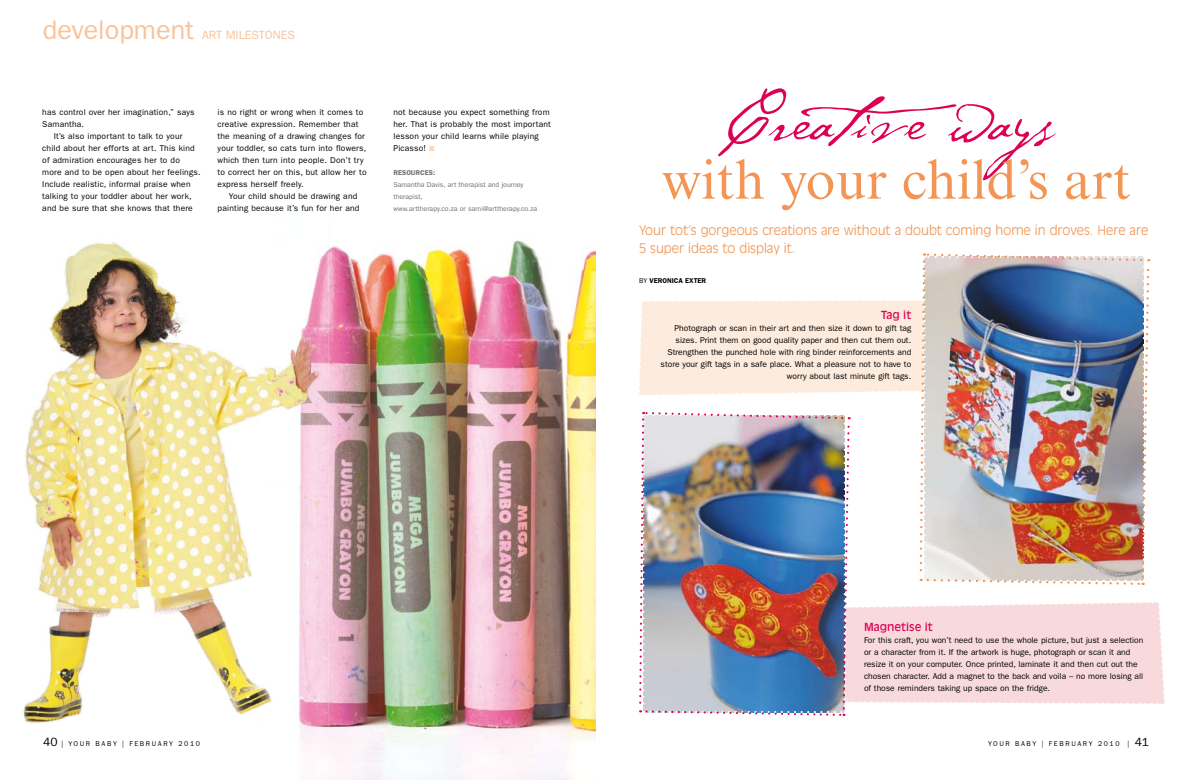
<style>
.page{position:relative;width:1191px;height:780px;background:#fff}
.page>*{position:absolute;margin:0;border:0;box-sizing:border-box;transform-origin:0 0}
.t1{font:73.9px "Cezanne";color:#dd0053}
.t2{font:55px "Times New Roman MT Std";color:#f39554}
.t3{font:27px "ITC Franklin Gothic Std";color:#fac299}
.t4{font:300 13px/18px "Antique Olive Std";color:#f39554}
.t5{font:12px "ITC Franklin Gothic Std";color:#fac299}
.t6{font:11px "Antique Olive Std";color:#dd0053}
.t7{font:8.5px/12px "ITC Franklin Gothic Std";letter-spacing:.02em;color:#000}
.t8{font:8.5px/12px "ITC Franklin Gothic Std";color:#000;text-align:right}
.t9{font:7px/12px "ITC Franklin Gothic Std";color:#6f6f6f}
.t10{font:7px "ITC Franklin Gothic Std";letter-spacing:.23em;color:#000}
.t11{font:600 7px "ITC Franklin Gothic Std";color:#000}
.t12{font:600 7px "ITC Franklin Gothic Std";color:#6f6f6f}
.s1{color:#fcd7bc}
.s2{font-weight:400}
.s3{font-size:12px}
</style>
<div class="page">
<img style="left:302px;top:240px;width:293px;height:540px">
<img style="left:22px;top:240px;width:319px;height:501px">
<img style="left:639px;top:253px;width:526px;height:463px">
<h3 class="t3" style="left:43px;top:14px;width:152px">development</h3>
<h3 class="t5" style="left:202px;top:28px;width:94px">ART MILESTONES</h3>
<p class="t7" style="left:42px;top:106px;width:154px">has control over her imagination,” says<br>Samantha.</p>
<p class="t7" style="left:42px;top:130px;width:160px;text-indent:11px">It’s also important to talk to your child about her efforts at art. This kind of admiration encourages her to do more and to be open about her feelings.<br>Include realistic, informal praise when talking to your toddler about her work, and be sure that she knows that there</p>
<p class="t7" style="left:218px;top:106px;width:150px">is no right or wrong when it comes to creative expression. Remember that the meaning of a drawing changes for your toddler, so cats turn into flowers, which then turn into people. Don’t try to correct her on this, but allow her to express herself freely.</p>
<p class="t7" style="left:218px;top:190px;width:143px;text-align:right">Your child should be drawing and painting because it’s fun for her and</p>
<p class="t7" style="left:393px;top:106px;width:159px">not because you expect something from her. That is probably the most important lesson your child learns while playing<br>Picasso! <span class="s1">■</span></p>
<p class="t12" style="left:393px;top:168px;width:43px">RESOURCES:</p>
<p class="t9" style="left:393px;top:178px;width:145px">Samantha Davis, art therapist and journey therapist,<br>www.arttherapy.co.za or sami@arttherapy.co.za</p>
<h1 class="t1" style="left:725px;top:70px;width:330px">Creative ways</h1>
<h2 class="t2" style="left:661px;top:148px;width:470px">with your child’s art</h2>
<h3 class="t4" style="left:639px;top:221px;width:511px">Your tot’s gorgeous creations are without a doubt coming home in droves. Here are<br>5 super ideas to display it.</h3>
<p class="t11" style="left:639px;top:276px;width:21px"><span class="s2">By</span> VERON</p>
<p class="t11" style="left:671px;top:276px;width:31px">ICA EXTER</p>
<p class="t6" style="left:881px;top:308px;width:32px">Tag it</p>
<p class="t8" style="left:660px;top:322px;width:252px">Photograph or scan in their art and then size it down to gift tag sizes. Print them on good quality paper and then cut them out.<br>Strengthen the punched hole with ring binder reinforcements and store your gift tags in a safe place. What a pleasure not to have to worry about last minute gift tags.</p>
<p class="t10" style="left:43px;top:739px;width:158px"><span class="s3">40</span> | YOUR BABY | FEBRUARY 2010</p>
<p class="t6" style="left:864px;top:620px;width:70px">Magnetise it</p>
<p class="t8" style="left:864px;top:634px;width:281px;text-align:left">For this craft, you won’t need to use the whole picture, but just a selection or a character from it. If the artwork is huge, photograph or scan it and resize it on your computer. Once printed, laminate it and then cut out the chosen character. Add a magnet to the back and voila – no more losing all of those reminders taking up space on the fridge.</p>
<p class="t10" style="left:988px;top:739px;width:163px">YOUR BABY | FEBRUARY 2010 | <span class="s3">41</span></p>
</div>
